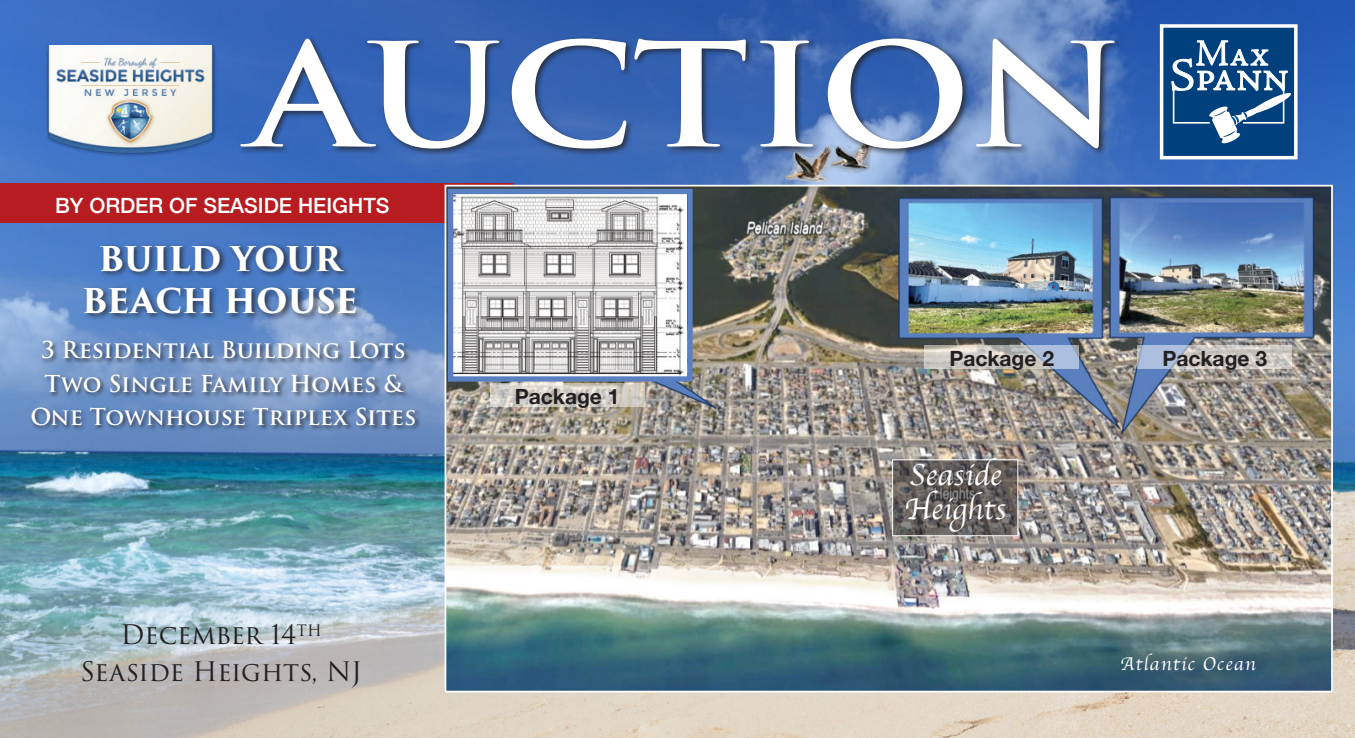
<style>
.page{position:relative;width:1355px;height:738px;background:#fff}
.page>*{position:absolute;margin:0;border:0;box-sizing:border-box;transform-origin:0 0}
.t1{font:700 33.25px "Trajan Pro 3";letter-spacing:-.015em;color:#fff}
.t2{font:31.5px/33.2px "Apple Chancery";color:#fff}
.t3{font:26.25px "Trajan Pro 3";letter-spacing:-.01em;color:#231f20}
.t4{font:700 22.75px/33.2px "Trajan Pro";color:#fff;text-align:center}
.t5{font:700 21px "Helvetica Neue";color:#231f20}
.t6{font:500 21px "Helvetica Neue";color:#fff}
.t7{font:19.25px "Apple Chancery";letter-spacing:.06em;color:#fff}
</style>
<div class="page">
<img style="left:0;top:0;width:1354px;height:737px">
<div style="left:0;top:183px;width:513px;height:40px;background:#b61c20"></div>
<img style="left:447px;top:188px;width:882px;height:501px">
<svg style="left:894px;top:461px;width:122px;height:73px;background:#615c5a"></svg>
<div style="left:892px;top:459px;width:126px;height:77px;border:1px solid #fff"></div>
<svg style="left:490px;top:383px;width:154px;height:23px;background:#d1ccc4"></svg>
<svg style="left:924px;top:345px;width:155px;height:24px;background:#c2c4c8"></svg>
<svg style="left:1137px;top:345px;width:155px;height:24px;background:#c3c5c9"></svg>
<img style="left:454px;top:195px;width:232px;height:180px">
<div style="left:448px;top:189px;width:244px;height:192px;border:5px solid #5a80c1"></div>
<img style="left:784px;top:157px;width:89px;height:24px">
<div style="left:238px;top:36px;width:884px;height:121px;background:#231f20;opacity:.75"></div>
<svg style="left:240px;top:39px;width:874px;height:109px"></svg>
<div style="left:1161px;top:29px;width:134px;height:126px;background:#00407c"></div>
<svg style="left:1171px;top:40px;width:120px;height:104px"></svg>
<div style="left:1159px;top:24px;width:138px;height:135px;border:4px solid #fff"></div>
<img style="left:46px;top:45px;width:171px;height:112px">
<div style="left:30px;top:339px;width:391px;height:92px;background:#231f20;opacity:.75"></div>
<div style="left:82px;top:242px;width:282px;height:79px;background:#231f20;opacity:.75"></div>
<p class="t6" style="left:55px;top:188px;width:336px">BY ORDER OF SEASIDE HEIGHTS</p>
<p class="t1" style="left:99px;top:234px;width:244px">BUILD YOUR</p>
<p class="t1" style="left:82px;top:276px;width:278px">BEACH HOUSE</p>
<p class="t4" style="left:41px;top:333px;width:366px">3 Residential Building Lots</p>
<p class="t4" style="left:30px;top:367px;width:387px">Two Single Family Homes &amp;<br>One Townhouse Triplex Sites</p>
<p class="t3" style="left:120px;top:616px;width:203px">December 14<sup>TH</sup></p>
<p class="t3" style="left:80px;top:653px;width:283px">Seaside Heights, NJ</p>
<p class="t5" style="left:515px;top:379px;width:106px">Package 1</p>
<p class="t5" style="left:949px;top:341px;width:106px">Package 2</p>
<p class="t5" style="left:1162px;top:341px;width:106px">Package 3</p>
<p class="t2" style="left:904px;top:458px;width:103px">Seaside<br>Heights</p>
<p class="t7" style="left:1120px;top:648px;width:137px">Atlantic Ocean</p>
</div>
